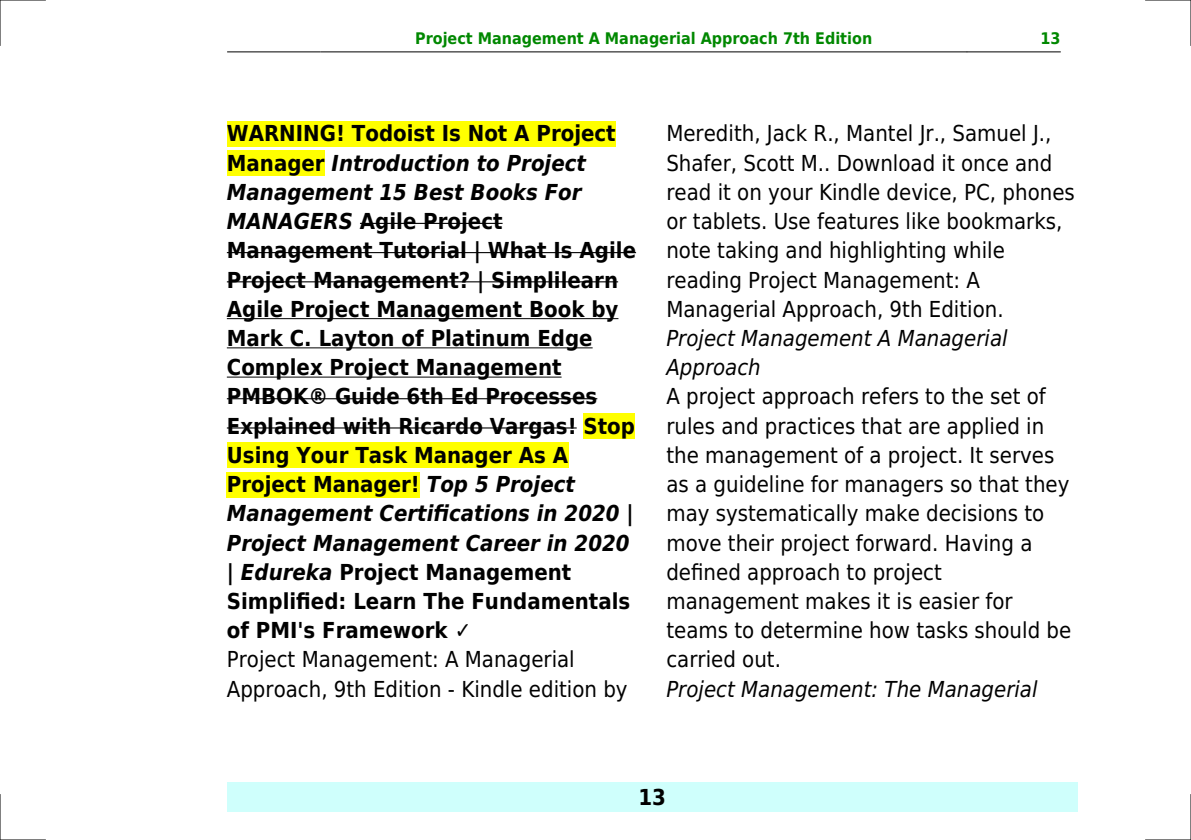
<style>
.page{position:relative;width:1191px;height:840px;background:#fff}
.page>*{position:absolute;margin:0;border:0;box-sizing:border-box;transform-origin:0 0}
.t1{font:22px/29.2px "DejaVu Sans Condensed";color:#000}
.t2{font:700 22px/29.2px "DejaVu Sans Condensed";color:#000}
.t3{font:italic 22px/29.2px "DejaVu Sans Condensed";color:#000}
.t4{font:700 16px "DejaVu Sans Condensed";color:#080}
.s1{font-style:italic}
</style>
<div class="page">
<hr style="left:227px;top:51px;width:93px;height:1px;background:#000">
<hr style="left:321px;top:51px;width:645px;height:1px;background:#000">
<hr style="left:967px;top:51px;width:93px;height:1px;background:#000">
<div style="left:227px;top:782px;width:850px;height:29px;background:#cffffc"></div>
<div style="left:227px;top:121px;width:389px;height:25px;background:#ff0"></div>
<div style="left:227px;top:150px;width:98px;height:26px;background:#ff0"></div>
<hr style="left:360px;top:223px;width:142px;height:1px;background:#000">
<hr style="left:227px;top:252px;width:409px;height:1px;background:#000">
<hr style="left:227px;top:281px;width:391px;height:1px;background:#000">
<hr style="left:227px;top:318px;width:391px;height:1px;background:#000">
<hr style="left:227px;top:347px;width:365px;height:1px;background:#000">
<hr style="left:227px;top:376px;width:334px;height:1px;background:#000">
<hr style="left:227px;top:398px;width:370px;height:1px;background:#000">
<hr style="left:227px;top:427px;width:350px;height:1px;background:#000">
<div style="left:583px;top:413px;width:52px;height:25px;background:#ff0"></div>
<div style="left:227px;top:442px;width:341px;height:26px;background:#ff0"></div>
<div style="left:227px;top:471px;width:193px;height:26px;background:#ff0"></div>
<hr style="left:0;top:0;width:45px;height:1px;background:#000">
<hr style="left:1145px;top:0;width:46px;height:1px;background:#000">
<hr style="left:0;top:839px;width:45px;height:1px;background:#000">
<hr style="left:1145px;top:839px;width:46px;height:1px;background:#000">
<hr style="left:0;top:0;width:1px;height:45px;background:#000">
<hr style="left:0;top:794px;width:1px;height:45px;background:#000">
<hr style="left:1190px;top:0;width:1px;height:45px;background:#000">
<hr style="left:1190px;top:794px;width:1px;height:45px;background:#000">
<p class="t4" style="left:415px;top:29px;width:458px">Project Management A Managerial Approach 7th Edition</p>
<p class="t4" style="left:1040px;top:29px;width:22px">13</p>
<p class="t2" style="left:227px;top:119px;width:411px">WARNING! Todoist Is Not A Project<br>Manager <span class="s1">Introduction to Project<br>Management 15 Best Books For<br>MANAGERS</span> Agile Project<br>Management Tutorial | What Is Agile<br>Project Management? | Simplilearn<br>Agile Project Management Book by<br>Mark C. Layton of Platinum Edge<br>Complex Project Management<br>PMBOK® Guide 6th Ed Processes<br>Explained with Ricardo Vargas! Stop<br>Using Your Task Manager As A<br>Project Manager! <span class="s1">Top 5 Project<br>Management Certifications in 2020 |<br>Project Management Career in 2020 | Edureka</span> Project Management<br>Simplified: Learn The Fundamentals of PMI's Framework</p>
<p class="t1" style="left:227px;top:645px;width:402px">Project Management: A Managerial<br>Approach, 9th Edition - Kindle edition by</p>
<p class="t1" style="left:666px;top:119px;width:410px">Meredith, Jack R., Mantel Jr., Samuel J., Shafer, Scott M.. Download it once and read it on your Kindle device, PC, phones or tablets. Use features like bookmarks, note taking and highlighting while reading Project Management: A Managerial Approach, 9th Edition.</p>
<p class="t3" style="left:666px;top:323px;width:343px">Project Management A Managerial<br>Approach</p>
<p class="t1" style="left:666px;top:382px;width:406px">A project approach refers to the set of rules and practices that are applied in the management of a project. It serves as a guideline for managers so that they may systematically make decisions to move their project forward. Having a defined approach to project management makes it is easier for teams to determine how tasks should be carried out.</p>
<p class="t3" style="left:666px;top:674px;width:373px">Project Management: The Managerial</p>
<p class="t2" style="left:638px;top:782px;width:29px">13</p>
</div>
